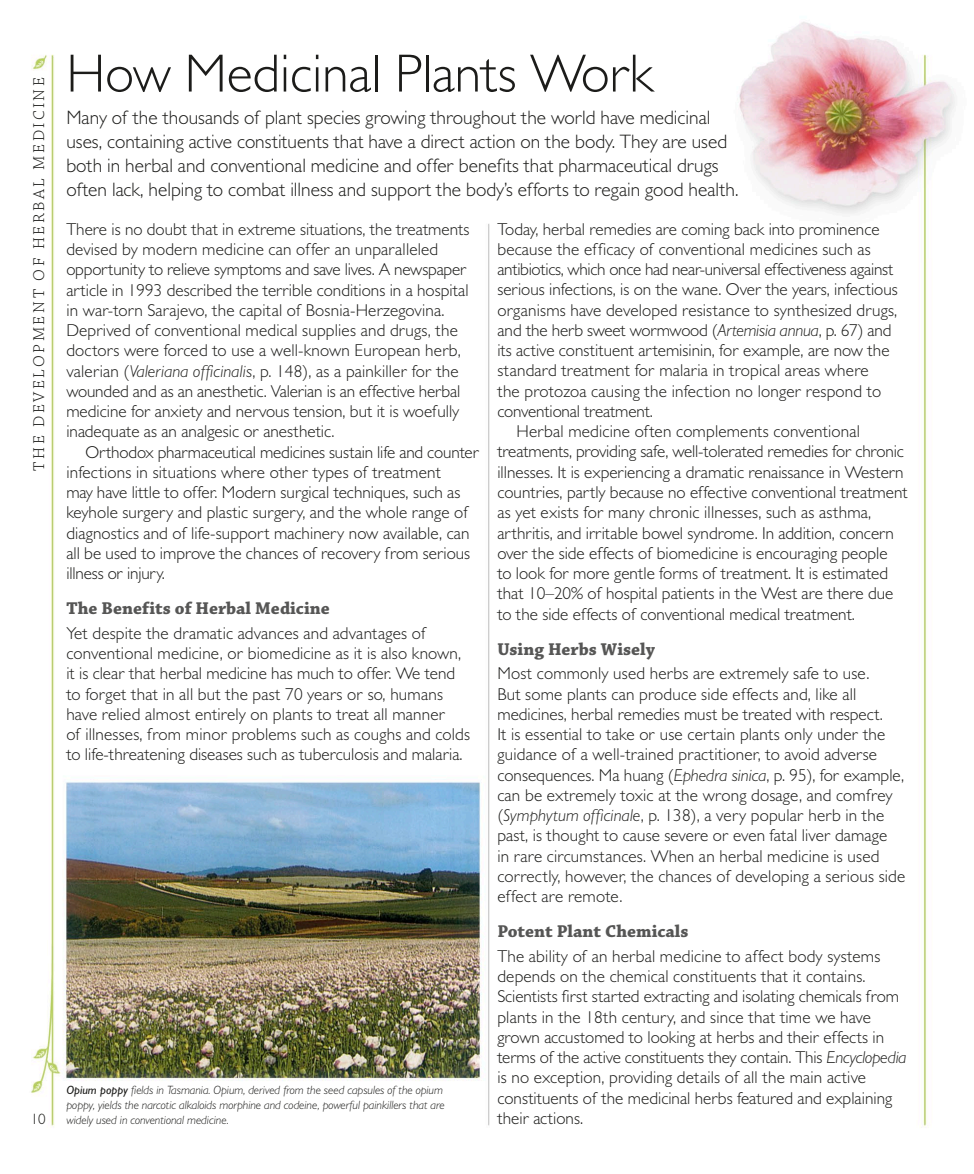
<style>
.page{position:relative;width:974px;height:1174px;background:#fff}
.page>*{position:absolute;margin:0;border:0;box-sizing:border-box;transform-origin:0 0}
.t1{font:300 54px "Gill Sans MT Std";color:#1c1c1a}
.t2{font:300 19.5px/24px "Gill Sans MT Std";color:#1c1c1a}
.t3{font:700 18px "Chaparral Pro";color:#565655}
.t4{font:300 17.25px/20.2px "Gill Sans MT Std";color:#1c1c1a}
.t5{font:300 17.25px "Gill Sans MT Std";letter-spacing:-.02em;color:#1c1c1a}
.t6{font:300 16.5px "Chaparral Pro";letter-spacing:.15em;color:#1c1c1a}
.t7{font:300 15px "Gill Sans MT Std";color:#1c1c1a}
.t8{font:italic 12px/15px "Gill Sans MT Std";color:#1c1c1a}
.s1{font-weight:400;font-style:italic}
.s2{font-weight:500}
</style>
<div class="page">
<img style="left:31px;top:22px;width:924px;height:1105px">
<p class="t6" style="left:30px;top:471px;width:395px;rotate:-90deg">The developmenT of herbal medicine</p>
<p class="t7" style="left:31px;top:1110px;width:16px">10</p>
<h1 class="t1" style="left:66px;top:41px;width:588px">How Medicinal Plants Work</h1>
<p class="t2" style="left:66px;top:105px;width:673px">Many of the thousands of plant species growing throughout the world have medicinal uses, containing active constituents that have a direct action on the body. They are used both in herbal and conventional medicine and offer benefits that pharmaceutical drugs often lack, helping to combat illness and support the body’s efforts to regain good health.</p>
<p class="t4" style="left:66px;top:218px;width:405px">There is no doubt that in extreme situations, the treatments devised by modern medicine can offer an unparalleled opportunity to relieve symptoms and save lives. A newspaper article in 1993 described the terrible conditions in a hospital in war-torn Sarajevo, the capital of Bosnia-Herzegovina.<br>Deprived of conventional medical supplies and drugs, the doctors were forced to use a well-known European herb, valerian (<span class="s1">Valeriana officinalis</span>, p. 148), as a painkiller for the wounded and as an anesthetic. Valerian is an effective herbal medicine for anxiety and nervous tension, but it is woefully inadequate as an analgesic or anesthetic.</p>
<p class="t4" style="left:66px;top:441px;width:414px;text-indent:19px">Orthodox pharmaceutical medicines sustain life and counter infections in situations where other types of treatment<br>may have little to offer. Modern surgical techniques, such as keyhole surgery and plastic surgery, and the whole range of diagnostics and of life-support machinery now available, can all be used to improve the chances of recovery from serious illness or injury.</p>
<p class="t3" style="left:66px;top:598px;width:265px">The Benefits of Herbal Medicine</p>
<p class="t4" style="left:66px;top:622px;width:405px">Yet despite the dramatic advances and advantages of conventional medicine, or biomedicine as it is also known, it is clear that herbal medicine has much to offer. We tend to forget that in all but the past 70 years or so, humans have relied almost entirely on plants to treat all manner<br>of illnesses, from minor problems such as coughs and colds to life-threatening diseases such as tuberculosis and malaria.</p>
<p class="t4" style="left:497px;top:218px;width:384px">Today, herbal remedies are coming back into prominence</p>
<p class="t4" style="left:497px;top:239px;width:375px">because the efficacy of conventional medicines such as</p>
<p class="t5" style="left:497px;top:259px;width:397px">antibiotics, which once had near-universal effectiveness against</p>
<p class="t4" style="left:497px;top:279px;width:402px">serious infections, is on the wane. Over the years, infectious</p>
<p class="t4" style="left:497px;top:299px;width:401px">organisms have developed resistance to synthesized drugs,</p>
<p class="t4" style="left:497px;top:320px;width:395px">and the herb sweet wormwood (<span class="s1">Artemisia annua</span>, p. 67) and</p>
<p class="t4" style="left:497px;top:340px;width:394px">its active constituent artemisinin, for example, are now the</p>
<p class="t4" style="left:497px;top:360px;width:373px">standard treatment for malaria in tropical areas where</p>
<p class="t4" style="left:497px;top:380px;width:385px">the protozoa causing the infection no longer respond to</p>
<p class="t4" style="left:497px;top:401px;width:157px">conventional treatment.</p>
<p class="t4" style="left:516px;top:421px;width:345px">Herbal medicine often complements conventional</p>
<p class="t4" style="left:497px;top:441px;width:408px">treatments, providing safe, well-tolerated remedies for chronic</p>
<p class="t4" style="left:497px;top:461px;width:408px">illnesses. It is experiencing a dramatic renaissance in Western</p>
<p class="t4" style="left:497px;top:482px;width:412px">countries, partly because no effective conventional treatment</p>
<p class="t4" style="left:497px;top:502px;width:375px">as yet exists for many chronic illnesses, such as asthma,</p>
<p class="t4" style="left:497px;top:522px;width:398px">arthritis, and irritable bowel syndrome. In addition, concern</p>
<p class="t4" style="left:497px;top:542px;width:392px">over the side effects of biomedicine is encouraging people</p>
<p class="t4" style="left:497px;top:563px;width:392px">to look for more gentle forms of treatment. It is estimated</p>
<p class="t4" style="left:497px;top:583px;width:397px">that 10–20% of hospital patients in the West are there due</p>
<p class="t4" style="left:497px;top:603px;width:359px">to the side effects of conventional medical treatment.</p>
<p class="t3" style="left:497px;top:638px;width:159px">Using Herbs Wisely</p>
<p class="t4" style="left:497px;top:663px;width:409px">Most commonly used herbs are extremely safe to use.<br>But some plants can produce side effects and, like all medicines, herbal remedies must be treated with respect.<br>It is essential to take or use certain plants only under the guidance of a well-trained practitioner, to avoid adverse consequences. Ma huang (<span class="s1">Ephedra sinica</span>, p. 95), for example, can be extremely toxic at the wrong dosage, and comfrey (<span class="s1">Symphytum officinale</span>, p. 138), a very popular herb in the past, is thought to cause severe or even fatal liver damage<br>in rare circumstances. When an herbal medicine is used correctly, however, the chances of developing a serious side effect are remote.</p>
<p class="t3" style="left:497px;top:921px;width:193px">Potent Plant Chemicals</p>
<p class="t4" style="left:497px;top:945px;width:411px">The ability of an herbal medicine to affect body systems depends on the chemical constituents that it contains.<br>Scientists first started extracting and isolating chemicals from plants in the 18th century, and since that time we have grown accustomed to looking at herbs and their effects in terms of the active constituents they contain. This <span class="s1">Encyclopedia </span>is no exception, providing details of all the main active constituents of the medicinal herbs featured and explaining their actions.</p>
<p class="t8" style="left:66px;top:1082px;width:380px"><span class="s2">Opium poppy</span> fields in Tasmania. Opium, derived from the seed capsules of the opium poppy, yields the narcotic alkaloids morphine and codeine, powerful painkillers that are widely used in conventional medicine.</p>
</div>
